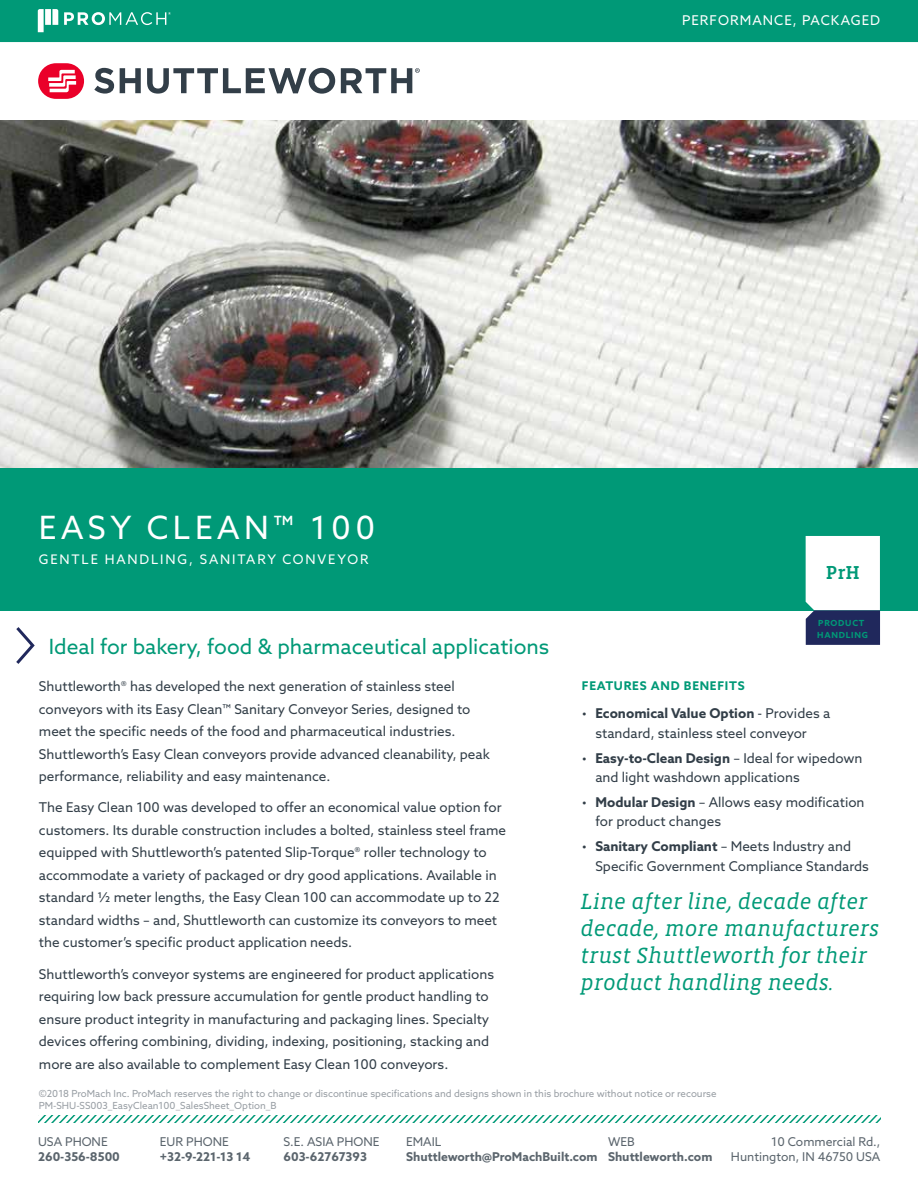
<style>
.page{position:relative;width:918px;height:1188px;background:#fff}
.page>*{position:absolute;margin:0;border:0;box-sizing:border-box;transform-origin:0 0}
.t1{font:32.1px "Azo Sans";letter-spacing:.14em;color:#fff}
.t2{font:italic 22.5px/27px "Vista Slab OTCE";color:#097}
.t3{font:21px "Azo Sans";color:#097}
.t4{font:500 19.2px "Vista Slab OTCE";color:#097}
.t5{font:13.5px/22.5px "Azo Sans";color:#323e48}
.t6{font:13.5px "Azo Sans";letter-spacing:.075em;color:#fff}
.t7{font:13.2px "Azo Sans";letter-spacing:.14em;color:#fff}
.t8{font:700 12.15px "Azo Sans";color:#5b656d}
.t9{font:12.15px/14.5px "Azo Sans";color:#5b656d;text-align:right}
.t10{font:700 12px "Azo Sans";letter-spacing:.06em;color:#097}
.t11{font:9.75px/11.7px "Azo Sans";color:#989ea4}
.t12{font:700 8.4px/12px "Azo Sans";letter-spacing:.09em;color:#097}
.s1{font-weight:700}
</style>
<div class="page">
<svg style="left:94px;top:68px;width:20px;height:26px"></svg>
<svg style="left:120px;top:68px;width:21px;height:25px"></svg>
<svg style="left:147px;top:68px;width:188px;height:26px"></svg>
<svg style="left:341px;top:68px;width:79px;height:25px"></svg>
<div style="left:38px;top:63px;width:46px;height:36px;background:#ea0029;border-radius:18px"></div>
<svg style="left:48px;top:70px;width:28px;height:22px"></svg>
<svg style="left:16px;top:627px;width:19px;height:37px"></svg>
<svg style="left:38px;top:1116px;width:842px;height:6px"></svg>
<img style="left:0;top:120px;width:918px;height:348px">
<div style="left:0;top:468px;width:918px;height:142px;background:#097"></div>
<svg style="left:806px;top:536px;width:74px;height:109px;background:#b7bbcb"></svg>
<div style="left:0;top:0;width:918px;height:42px;background:#097"></div>
<p class="t6" style="left:682px;top:11px;width:200px">PERFORMANCE, PACKAGED</p>
<h1 class="t1" style="left:39px;top:507px;width:338px">EASY CLEAN™ 100</h1>
<p class="t7" style="left:39px;top:551px;width:331px">GENTLE HANDLING, SANITARY CONVEYOR</p>
<h3 class="t3" style="left:49px;top:632px;width:502px">Ideal for bakery, food &amp; pharmaceutical applications</h3>
<p class="t5" style="left:39px;top:675px;width:452px">Shuttleworth® has developed the next generation of stainless steel conveyors with its Easy Clean™ Sanitary Conveyor Series, designed to meet the specific needs of the food and pharmaceutical industries.<br>Shuttleworth’s Easy Clean conveyors provide advanced cleanability, peak performance, reliability and easy maintenance.</p>
<p class="t5" style="left:39px;top:796px;width:469px">The Easy Clean 100 was developed to offer an economical value option for customers. Its durable construction includes a bolted, stainless steel frame equipped with Shuttleworth’s patented Slip-Torque® roller technology to accommodate a variety of packaged or dry good applications. Available in standard ½ meter lengths, the Easy Clean 100 can accommodate up to 22 standard widths – and, Shuttleworth can customize its conveyors to meet the customer’s specific product application needs.</p>
<p class="t5" style="left:39px;top:962px;width:457px">Shuttleworth’s conveyor systems are engineered for product applications requiring low back pressure accumulation for gentle product handling to ensure product integrity in manufacturing and packaging lines. Specialty devices offering combining, dividing, indexing, positioning, stacking and more are also available to complement Easy Clean 100 conveyors.</p>
<h3 class="t4" style="left:826px;top:561px;width:36px">PrH</h3>
<p class="t12" style="left:817px;top:616px;width:52px">PRODUCT<br>HANDLING</p>
<p class="t10" style="left:582px;top:678px;width:164px">FEATURES AND BENEFITS</p>
<p class="t5" style="left:595px;top:703px;width:236px;line-height:19.5px;text-indent:-14px">• <span class="s1">Economical Value Option</span> - Provides a standard, stainless steel conveyor</p>
<p class="t5" style="left:595px;top:748px;width:269px;line-height:19.5px;text-indent:-14px">• <span class="s1">Easy-to-Clean Design</span> – Ideal for wipedown and light washdown applications</p>
<p class="t5" style="left:595px;top:792px;width:271px;line-height:19.5px;text-indent:-14px">• <span class="s1">Modular Design</span> – Allows easy modification for product changes</p>
<p class="t5" style="left:595px;top:837px;width:275px;line-height:19.5px;text-indent:-14px">• <span class="s1">Sanitary Compliant</span> – Meets Industry and<br>Specific Government Compliance Standards</p>
<h2 class="t2" style="left:581px;top:888px;width:300px">Line after line, decade after decade, more manufacturers trust Shuttleworth for their product handling needs.</h2>
<p class="t11" style="left:39px;top:1088px;width:679px">©2018 ProMach Inc. ProMach reserves the right to change or discontinue specifications and designs shown in this brochure without notice or recourse<br>PM-SHU-SS003_EasyClean100_SalesSheet_Option_B</p>
<p class="t9" style="left:38px;top:1135px;width:71px">USA PHONE</p>
<p class="t8" style="left:38px;top:1149px;width:83px">260-356-8500</p>
<p class="t9" style="left:160px;top:1135px;width:70px">EUR PHONE</p>
<p class="t8" style="left:160px;top:1149px;width:92px">+32-9-221-13 14</p>
<p class="t9" style="left:284px;top:1135px;width:98px">S.E. ASIA PHONE</p>
<p class="t8" style="left:284px;top:1149px;width:85px">603-62767393</p>
<p class="t9" style="left:406px;top:1135px;width:37px">EMAIL</p>
<p class="t8" style="left:406px;top:1149px;width:193px">Shuttleworth@ProMachBuilt.com</p>
<p class="t9" style="left:608px;top:1135px;width:28px">WEB</p>
<p class="t8" style="left:608px;top:1149px;width:106px">Shuttleworth.com</p>
<p class="t9" style="left:731px;top:1135px;width:151px">10 Commercial Rd.,<br>Huntington, IN 46750 USA</p>
</div>
